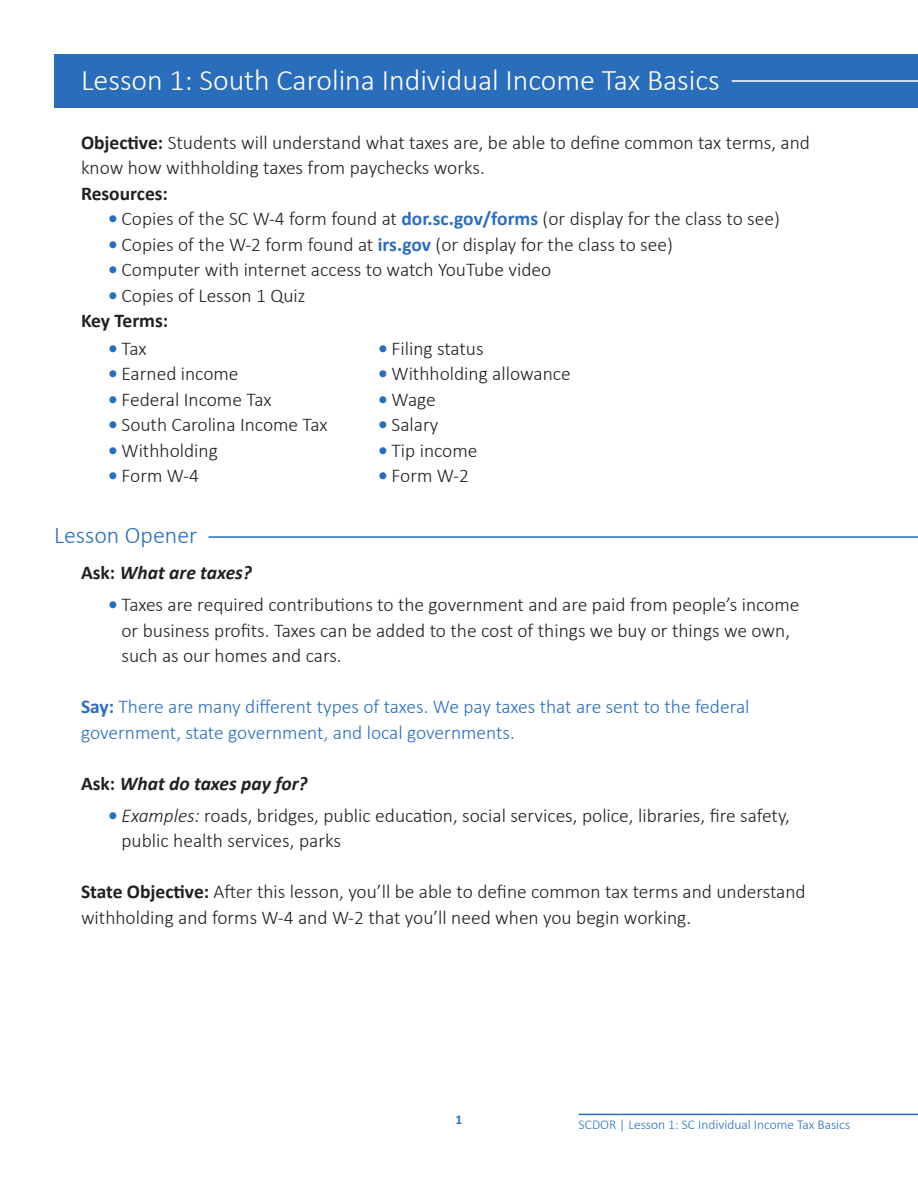
<style>
.page{position:relative;width:918px;height:1188px;background:#fff}
.page>*{position:absolute;margin:0;border:0;box-sizing:border-box;transform-origin:0 0}
.t1{font:300 30px "Calibri";color:#fff}
.t2{font:300 24px "Calibri";color:#2a6ebb}
.t3{font:300 19.5px/25.5px "Calibri";color:#231f20}
.t4{font:300 19.5px/25.5px "Calibri";color:#2a6ebb}
.t5{font:italic 700 19.5px "Calibri";color:#231f20}
.t6{font:700 19.5px "Calibri";color:#231f20}
.t7{font:300 13.5px "Calibri";color:#2a6ebb}
.t8{font:700 13.5px "Calibri";color:#2a6ebb}
.s1{font-weight:700}
.s2{font-weight:700;color:#2a6ebb}
.s3{font-style:normal}
.s4{font-style:italic}
</style>
<div class="page">
<div style="left:54px;top:54px;width:864px;height:54px;background:#2a6ebb"></div>
<hr style="left:732px;top:80px;width:186px;height:2px;background:#fff">
<hr style="left:208px;top:536px;width:710px;height:2px;background:#2a6ebb">
<hr style="left:579px;top:1114px;width:339px;height:1px;background:#2a6ebb">
<p class="t1" style="left:81px;top:61px;width:640px">Lesson 1: South Carolina Individual Income Tax Basics</p>
<p class="t3" style="left:81px;top:129px;width:731px"><span class="s1">Objective:</span> Students will understand what taxes are, be able to define common tax terms, and know how withholding taxes from paychecks works.</p>
<p class="t6" style="left:81px;top:179px;width:89px">Resources:</p>
<p class="t3" style="left:108px;top:206px;width:673px"><span class="s2">•</span> Copies of the SC W-4 form found at <span class="s2">dor.sc.gov/forms</span> (or display for the class to see)</p>
<p class="t3" style="left:108px;top:231px;width:566px"><span class="s2">•</span> Copies of the W-2 form found at <span class="s2">irs.gov</span> (or display for the class to see)</p>
<p class="t3" style="left:108px;top:257px;width:445px"><span class="s2">•</span> Computer with internet access to watch YouTube video</p>
<p class="t3" style="left:108px;top:282px;width:199px"><span class="s2">•</span> Copies of Lesson 1 Quiz</p>
<p class="t6" style="left:81px;top:307px;width:89px">Key Terms:</p>
<p class="t3" style="left:108px;top:335px;width:40px"><span class="s2">•</span> Tax</p>
<p class="t3" style="left:108px;top:361px;width:132px"><span class="s2">•</span> Earned income</p>
<p class="t3" style="left:108px;top:386px;width:165px"><span class="s2">•</span> Federal Income Tax</p>
<p class="t3" style="left:108px;top:412px;width:221px"><span class="s2">•</span> South Carolina Income Tax</p>
<p class="t3" style="left:108px;top:437px;width:111px"><span class="s2">•</span> Withholding</p>
<p class="t3" style="left:108px;top:463px;width:92px"><span class="s2">•</span> Form W-4</p>
<p class="t3" style="left:378px;top:335px;width:107px"><span class="s2">•</span> Filing status</p>
<p class="t3" style="left:378px;top:361px;width:194px"><span class="s2">•</span> Withholding allowance</p>
<p class="t3" style="left:378px;top:386px;width:59px"><span class="s2">•</span> Wage</p>
<p class="t3" style="left:378px;top:412px;width:62px"><span class="s2">•</span> Salary</p>
<p class="t3" style="left:378px;top:437px;width:101px"><span class="s2">•</span> Tip income</p>
<p class="t3" style="left:378px;top:463px;width:92px"><span class="s2">•</span> Form W-2</p>
<p class="t2" style="left:54px;top:520px;width:145px">Lesson Opener</p>
<p class="t5" style="left:81px;top:559px;width:172px"><span class="s3">Ask:</span> What are taxes?</p>
<p class="t3" style="left:122px;top:592px;width:680px;text-indent:-14px"><span class="s2">•</span> Taxes are required contributions to the government and are paid from people’s income or business profits. Taxes can be added to the cost of things we buy or things we own, such as our homes and cars.</p>
<p class="t4" style="left:81px;top:694px;width:670px"><span class="s1">Say:</span> There are many different types of taxes. We pay taxes that are sent to the federal government, state government, and local governments.</p>
<p class="t5" style="left:81px;top:769px;width:228px"><span class="s3">Ask:</span> What do taxes pay for?</p>
<p class="t3" style="left:122px;top:802px;width:670px;text-indent:-14px"><span class="s2">•</span> <span class="s4">Examples:</span> roads, bridges, public education, social services, police, libraries, fire safety, public health services, parks</p>
<p class="t3" style="left:81px;top:879px;width:726px"><span class="s1">State Objective:</span> After this lesson, you’ll be able to define common tax terms and understand withholding and forms W-4 and W-2 that you’ll need when you begin working.</p>
<p class="t8" style="left:456px;top:1110px;width:8px">1</p>
<p class="t7" style="left:579px;top:1116px;width:273px">SCDOR | Lesson 1: SC Individual Income Tax Basics</p>
</div>
